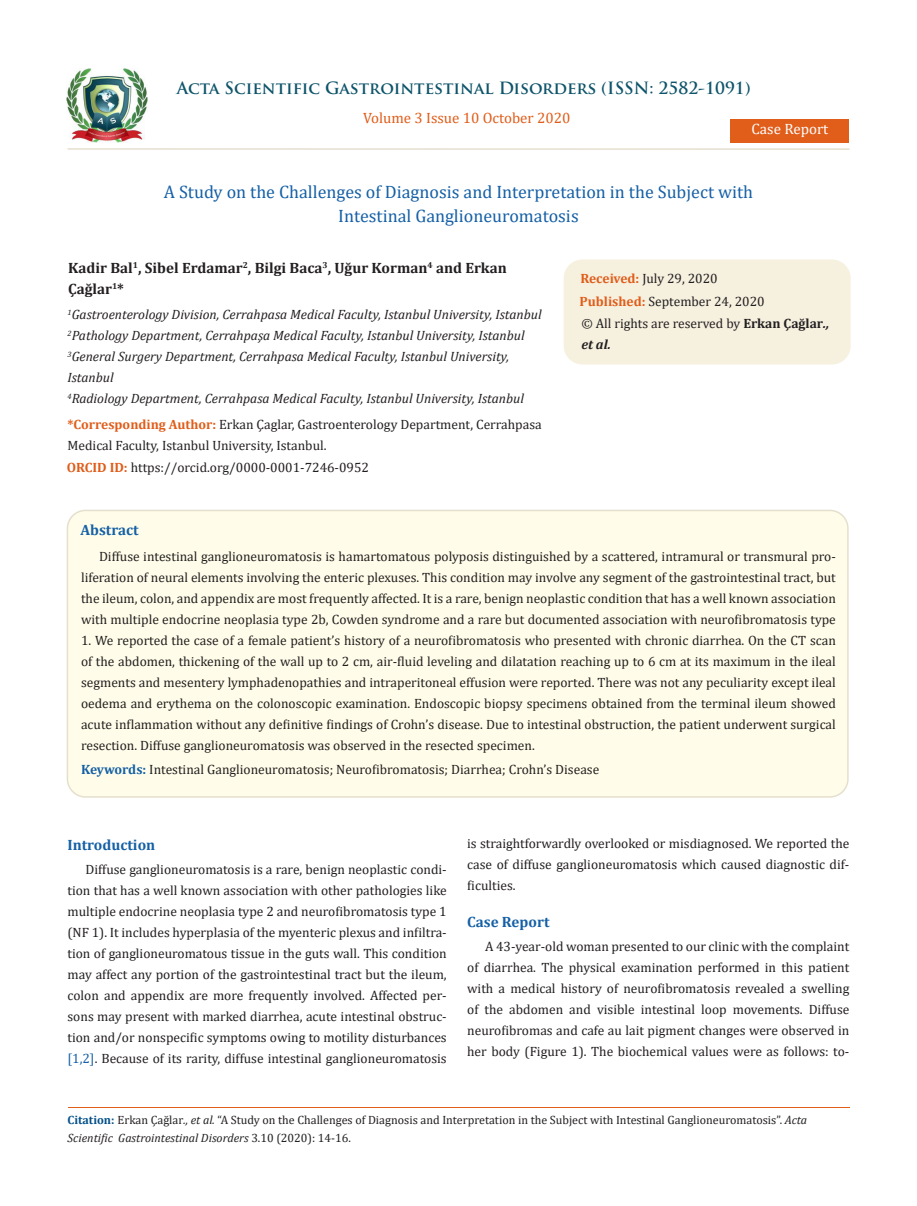
<style>
.page{position:relative;width:917px;height:1206px;background:#fff}
.page>*{position:absolute;margin:0;border:0;box-sizing:border-box;transform-origin:0 0}
.t1{font:18px/24px "Cambria";color:#1560a6;text-align:center}
.t2{font:700 16.5px "Trajan Pro";color:#0e546a}
.t3{font:700 15px/21px "Cambria";color:#231f20}
.t4{font:700 15px "Cambria";color:#1560a6}
.t5{font:15px "Cambria";color:#e05d1a}
.t6{font:15px "Cambria";color:#fff}
.t7{font:13.5px/21px "Cambria";color:#231f20;text-align:justify}
.t8{font:italic 13.5px/21px "Cambria";color:#231f20}
.t9{font:12px/18px "Cambria";color:#231f20}
.s1{font-weight:700;color:#e05d1a}
.s2{font-weight:700}
.s3{font-weight:700;font-style:italic}
.s4{font-weight:700;color:#1560a6}
.s5{color:#1560a6}
.s6{font-weight:700;color:#035089}
.s7{font-style:italic}
</style>
<div class="page">
<img style="left:67px;top:68px;width:80px;height:74px">
<div style="left:730px;top:119px;width:119px;height:23px;background:#e05d1a"></div>
<div style="left:564px;top:260px;width:285px;height:104px;background:#f6f0df;border-radius:18px"></div>
<div style="left:563px;top:260px;width:287px;height:104px;border:2px solid #f6f0df;border-radius:18px"></div>
<div style="left:67px;top:510px;width:780px;height:287px;background:#fffde9;border-radius:18px"></div>
<div style="left:67px;top:510px;width:781px;height:288px;border:2px solid #e5dfce;border-radius:18px"></div>
<hr style="left:68px;top:1108px;width:781px;height:1px;background:#e05d1a">
<hr style="left:67px;top:148px;width:782px;height:2px;background:#e5dfce">
<p class="t2" style="left:177px;top:77px;width:575px">Acta Scientific Gastrointestinal Disorders (ISSN: 2582-1091)</p>
<p class="t5" style="left:363px;top:109px;width:209px">Volume 3 Issue 10 October 2020</p>
<p class="t6" style="left:751px;top:120px;width:78px">Case Report</p>
<p class="t1" style="left:164px;top:180px;width:590px">A Study on the Challenges of Diagnosis and Interpretation in the Subject with<br>Intestinal Ganglioneuromatosis</p>
<p class="t3" style="left:68px;top:257px;width:440px">Kadir Bal<sup>1</sup>, Sibel Erdamar<sup>2</sup>, Bilgi Baca<sup>3</sup>, Uğur Korman<sup>4</sup> and Erkan<br>Çağlar<sup>1</sup>*</p>
<p class="t8" style="left:67px;top:303px;width:475px"><sup>1</sup>Gastroenterology Division, Cerrahpasa Medical Faculty, Istanbul University, Istanbul</p>
<p class="t8" style="left:67px;top:324px;width:458px"><sup>2</sup>Pathology Department, Cerrahpaşa Medical Faculty, Istanbul University, Istanbul</p>
<p class="t8" style="left:67px;top:345px;width:443px"><sup>3</sup>General Surgery Department, Cerrahpasa Medical Faculty, Istanbul University,<br>Istanbul</p>
<p class="t8" style="left:67px;top:387px;width:458px"><sup>4</sup>Radiology Department, Cerrahpasa Medical Faculty, Istanbul University, Istanbul</p>
<p class="t7" style="left:67px;top:414px;width:476px"><span class="s1">*Corresponding Author:</span> Erkan Çaglar, Gastroenterology Department, Cerrahpasa<br>Medical Faculty, Istanbul University, Istanbul.</p>
<p class="t7" style="left:580px;top:268px;width:139px"><span class="s1">Received:</span> July 29, 2020</p>
<p class="t7" style="left:579px;top:291px;width:187px"><span class="s1">Published:</span> September 24, 2020</p>
<p class="t7" style="left:581px;top:313px;width:249px">© All rights are reserved by <span class="s2">Erkan Çağlar</span><span class="s3">., et al.</span></p>
<p class="t7" style="left:67px;top:457px;width:304px"><span class="s1">ORCID ID:</span> https://orcid.org/0000-0001-7246-0952</p>
<p class="t4" style="left:81px;top:519px;width:60px">Abstract</p>
<p class="t7" style="left:81px;top:546px;width:756px;text-indent:18px">Diffuse intestinal ganglioneuromatosis is hamartomatous polyposis distinguished by a scattered, intramural or transmural pro&shy;liferation of neural elements involving the enteric plexuses. This condition may involve any segment of the gastrointestinal tract, but the ileum, colon, and appendix are most frequently affected. It is a rare, benign neoplastic condition that has a well known association with multiple endocrine neoplasia type 2b, Cowden syndrome and a rare but documented association with neurofibromatosis type</p>
<p class="t7" style="left:81px;top:630px;width:756px">1. We reported the case of a female patient’s history of a neurofibromatosis who presented with chronic diarrhea. On the CT scan of the abdomen, thickening of the wall up to 2 cm, air-fluid leveling and dilatation reaching up to 6 cm at its maximum in the ileal segments and mesentery lymphadenopathies and intraperitoneal effusion were reported. There was not any peculiarity except ileal oedema and erythema on the colonoscopic examination. Endoscopic biopsy specimens obtained from the terminal ileum showed acute inflammation without any definitive findings of Crohn’s disease. Due to intestinal obstruction, the patient underwent surgical resection. Diffuse ganglioneuromatosis was observed in the resected specimen.</p>
<p class="t7" style="left:81px;top:759px;width:520px"><span class="s4">Keywords:</span> Intestinal Ganglioneuromatosis; Neurofibromatosis; Diarrhea; Crohn’s Disease</p>
<p class="t4" style="left:67px;top:834px;width:89px">Introduction</p>
<p class="t7" style="left:67px;top:859px;width:381px;text-indent:18px">Diffuse ganglioneuromatosis is a rare, benign neoplastic condi&shy;tion that has a well known association with other pathologies like multiple endocrine neoplasia type 2 and neurofibromatosis type 1 (NF 1). It includes hyperplasia of the myenteric plexus and infiltra&shy;tion of ganglioneuromatous tissue in the guts wall. This condition may affect any portion of the gastrointestinal tract but the ileum, colon and appendix are more frequently involved. Affected per&shy;sons may present with marked diarrhea, acute intestinal obstruc&shy;tion and/or nonspecific symptoms owing to motility disturbances <span class="s5">[1,2]</span>. Because of its rarity, diffuse intestinal ganglioneuromatosis</p>
<p class="t7" style="left:467px;top:833px;width:384px">is straightforwardly overlooked or misdiagnosed. We reported the case of diffuse ganglioneuromatosis which caused diagnostic dif&shy;ficulties.</p>
<p class="t4" style="left:467px;top:912px;width:84px">Case Report</p>
<p class="t7" style="left:467px;top:936px;width:384px;text-indent:18px">A 43-year-old woman presented to our clinic with the complaint of diarrhea. The physical examination performed in this patient with a medical history of neurofibromatosis revealed a swelling of the abdomen and visible intestinal loop movements. Diffuse neurofibromas and cafe au lait pigment changes were observed in her body (Figure 1). The biochemical values were as follows: to-</p>
<p class="t9" style="left:68px;top:1111px;width:741px"><span class="s6">Citation:</span> Erkan Çağlar<span class="s7">., et al.</span> “A Study on the Challenges of Diagnosis and Interpretation in the Subject with Intestinal Ganglioneuromatosis”. <span class="s7">Acta<br>Scientific Gastrointestinal Disorders</span> 3.10 (2020): 14-16.</p>
</div>
